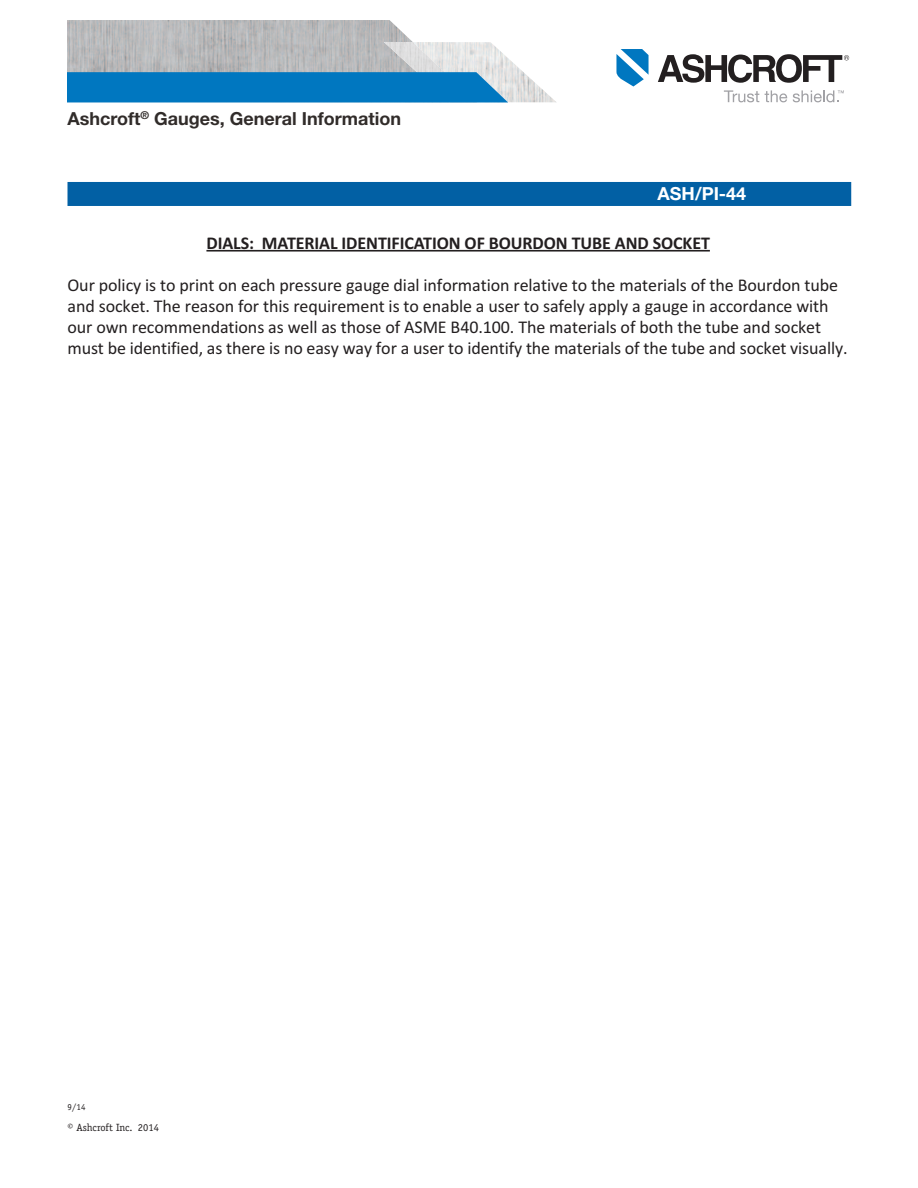
<style>
.page{position:relative;width:918px;height:1188px;background:#fff}
.page>*{position:absolute;margin:0;border:0;box-sizing:border-box;transform-origin:0 0}
.t1{font:18px/21px "Calibri";letter-spacing:-.005em;color:#231f20}
.t2{font:700 18px "Calibri";letter-spacing:-.005em;color:#231f20}
.t3{font:700 18px "Helvetica Neue";color:#312c2a}
.t4{font:700 18px "Helvetica Neue";color:#fff}
.t5{font:10.5px "Officina Serif";color:#231f20}
.t6{font:9px "Officina Serif";color:#231f20}
</style>
<div class="page">
<hr style="left:206px;top:250px;width:504px;height:2px;background:#231f20">
<div style="left:68px;top:182px;width:783px;height:24px;background:#0260a4"></div>
<hr style="left:68px;top:102px;width:382px;height:1px;background:#ceced0">
<img style="left:68px;top:21px;width:345px;height:21px">
<svg style="left:724px;top:90px;width:35px;height:12px"></svg>
<svg style="left:765px;top:90px;width:22px;height:12px"></svg>
<svg style="left:616px;top:49px;width:33px;height:38px"></svg>
<svg style="left:658px;top:54px;width:191px;height:29px"></svg>
<svg style="left:793px;top:90px;width:51px;height:12px"></svg>
<svg style="left:68px;top:42px;width:488px;height:60px;background:#73a7c7"></svg>
<p class="t3" style="left:68px;top:112px;width:335px">Ashcroft<sup>®</sup> Gauges, General Information</p>
<p class="t4" style="left:658px;top:187px;width:90px">ASH/PI-44</p>
<p class="t2" style="left:206px;top:232px;width:505px">DIALS: MATERIAL IDENTIFICATION OF BOURDON TUBE AND SOCKET</p>
<p class="t1" style="left:67px;top:274px;width:782px">Our policy is to print on each pressure gauge dial information relative to the materials of the Bourdon tube and socket. The reason for this requirement is to enable a user to safely apply a gauge in accordance with our own recommendations as well as those of ASME B40.100. The materials of both the tube and socket must be identified, as there is no easy way for a user to identify the materials of the tube and socket visually.</p>
<p class="t6" style="left:68px;top:1102px;width:19px">9/14</p>
<p class="t5" style="left:68px;top:1122px;width:93px">© Ashcroft Inc. 2014</p>
</div>
